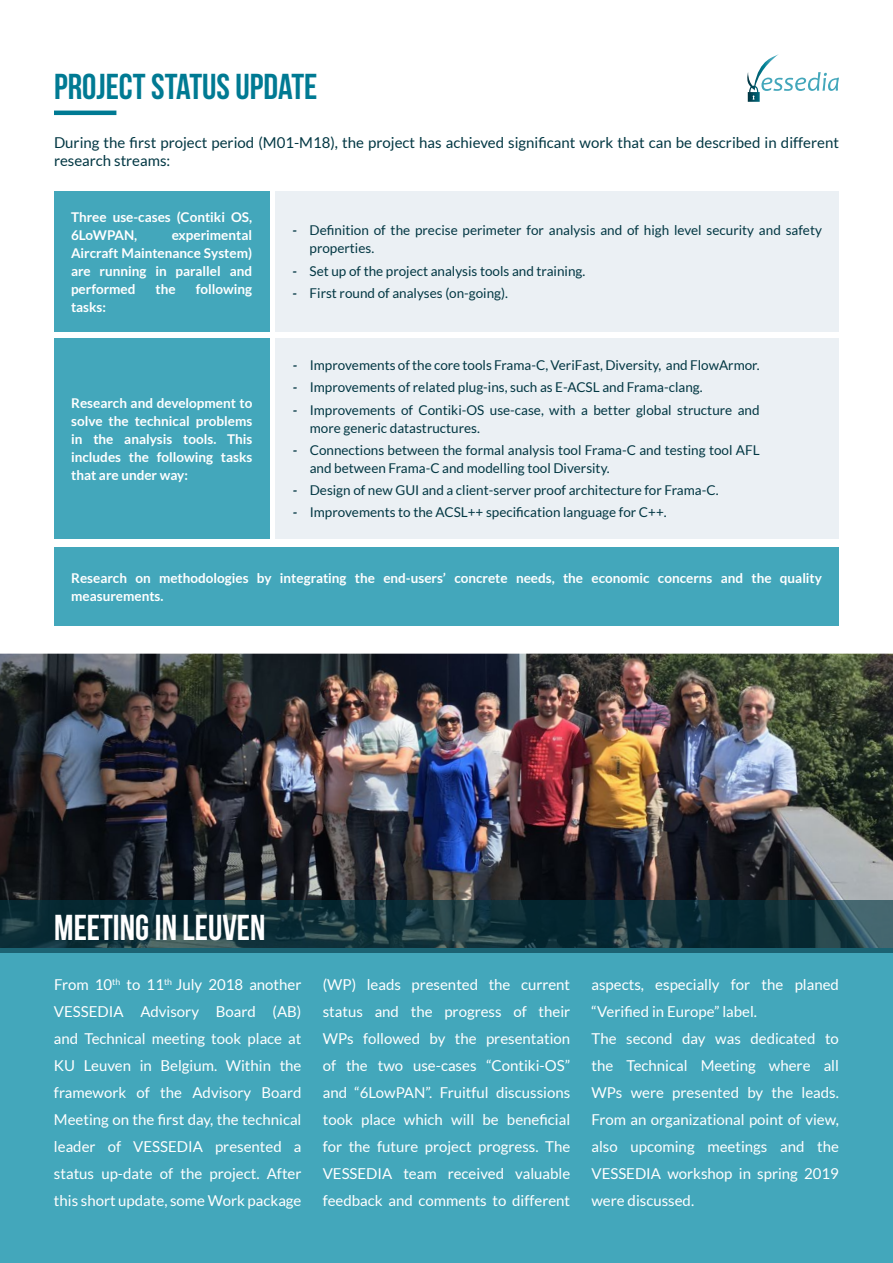
<style>
.page{position:relative;width:893px;height:1263px;background:#fff}
.page>*{position:absolute;margin:0;border:0;box-sizing:border-box;transform-origin:0 0}
.t1{font:700 36px "Bebas Neue";color:#007a93}
.t2{font:700 36px "Bebas Neue";color:#fff}
.t3{font:15px/27px "Lato";color:#fff;text-align:justify}
.t4{font:15px/18px "Lato";color:#023743}
.t5{font:13.5px/18px "Lato";color:#023743}
.t6{font:700 13.5px/18px "Lato";color:#fff}
.s1{font-weight:700;font-style:italic}
</style>
<div class="page">
<img style="left:0;top:654px;width:893px;height:246px">
<hr style="left:54px;top:111px;width:62px;height:4px;background:#007a93">
<div style="left:0;top:948px;width:893px;height:315px;background:#43a7bb"></div>
<svg style="left:0;top:900px;width:893px;height:53px;background:#153942"></svg>
<svg style="left:747px;top:54px;width:92px;height:48px"></svg>
<div style="left:276px;top:338px;width:563px;height:200px;background:#ebf0f4"></div>
<div style="left:276px;top:191px;width:563px;height:141px;background:#ebf0f4"></div>
<div style="left:54px;top:191px;width:215px;height:141px;background:#43a7bb"></div>
<div style="left:54px;top:338px;width:215px;height:200px;background:#43a7bb"></div>
<div style="left:54px;top:547px;width:785px;height:79px;background:#43a7bb"></div>
<h1 class="t1" style="left:54px;top:67px;width:265px">PROJECT STATUS UPDATE</h1>
<p class="t4" style="left:54px;top:133px;width:786px">During the first project period (M01-M18), the project has achieved significant work that can be described in different research streams:</p>
<p class="t6" style="left:71px;top:207px;width:183px">Three use-cases (Contiki OS,<br>6LoWPAN,</p>
<p class="t6" style="left:71px;top:225px;width:183px;text-align:justify;text-indent:101px">experimental Aircraft Maintenance System) are running in parallel and performed</p>
<p class="t6" style="left:156px;top:279px;width:22px">the</p>
<p class="t6" style="left:196px;top:279px;width:58px">following</p>
<p class="t6" style="left:71px;top:297px;width:37px">tasks:</p>
<p class="t6" style="left:71px;top:394px;width:183px;text-align:justify">Research and development to solve the technical problems in the analysis tools. This includes the following tasks that are under way:</p>
<p class="t5" style="left:310px;top:221px;width:514px;text-indent:-17px"><span class="s1">-</span> Definition of the precise perimeter for analysis and of high level security and safety properties.</p>
<p class="t5" style="left:293px;top:262px;width:294px"><span class="s1">-</span> Set up of the project analysis tools and training.</p>
<p class="t5" style="left:293px;top:284px;width:217px"><span class="s1">-</span> First round of analyses (on-going).</p>
<p class="t5" style="left:293px;top:356px;width:468px"><span class="s1">-</span> Improvements of the core tools Frama-C, VeriFast, Diversity, and FlowArmor.</p>
<p class="t5" style="left:293px;top:378px;width:411px"><span class="s1">-</span> Improvements of related plug-ins, such as E-ACSL and Frama-clang.</p>
<p class="t5" style="left:310px;top:401px;width:451px;text-indent:-17px"><span class="s1">-</span> Improvements of Contiki-OS use-case, with a better global structure and more generic datastructures.</p>
<p class="t5" style="left:310px;top:441px;width:451px;text-indent:-17px"><span class="s1">-</span> Connections between the formal analysis tool Frama-C and testing tool AFL and between Frama-C and modelling tool Diversity.</p>
<p class="t5" style="left:293px;top:481px;width:427px"><span class="s1">-</span> Design of new GUI and a client-server proof architecture for Frama-C.</p>
<p class="t5" style="left:293px;top:503px;width:375px"><span class="s1">-</span> Improvements to the ACSL++ specification language for C++.</p>
<p class="t6" style="left:71px;top:568px;width:752px">Research on methodologies by integrating the end-users’ concrete needs, the economic concerns and the quality measurements.</p>
<h1 class="t2" style="left:54px;top:908px;width:213px">MEETING IN LEUVEN</h1>
<p class="t3" style="left:54px;top:971px;width:249px">From 10<sup>th</sup> to 11<sup>th</sup> July 2018 another VESSEDIA Advisory Board (AB) and Technical meeting took place at KU Leuven in Belgium. Within the framework of the Advisory Board Meeting on the first day, the technical leader of VESSEDIA presented a status up-date of the project. After this short update, some Work package</p>
<p class="t3" style="left:323px;top:971px;width:249px">(WP) leads presented the current status and the progress of their WPs followed by the presentation of the two use-cases “Contiki-OS” and “6LowPAN”. Fruitful discussions took place which will be beneficial for the future project progress. The VESSEDIA team received valuable feedback and comments to different</p>
<p class="t3" style="left:591px;top:971px;width:249px;text-align:left">aspects, especially for the planed “Verified in Europe” label.<br>The second day was dedicated to the Technical Meeting where all<br>WPs were presented by the leads.<br>From an organizational point of view, also upcoming meetings and the<br>VESSEDIA workshop in spring 2019 were discussed.</p>
</div>
